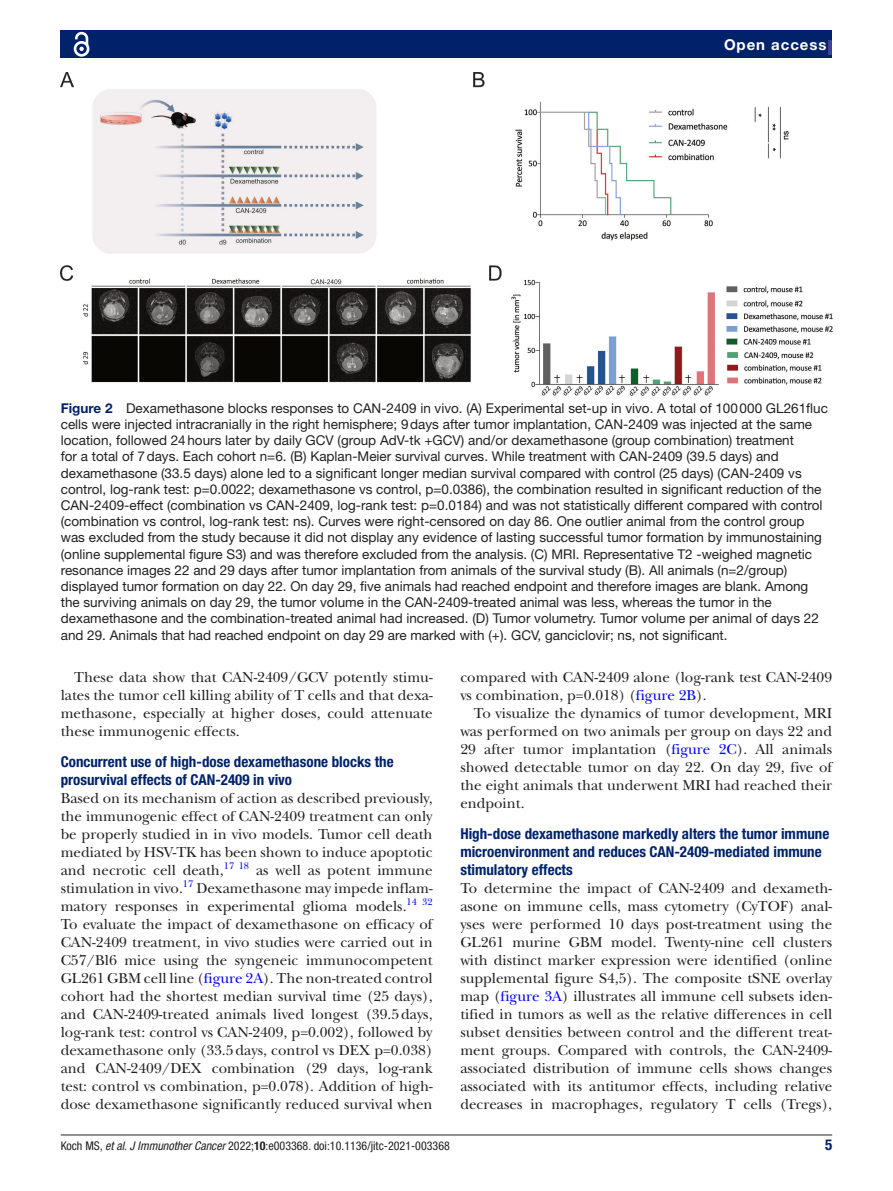
<style>
.page{position:relative;width:893px;height:1191px;background:#fff}
.page>*{position:absolute;margin:0;border:0;box-sizing:border-box;transform-origin:0 0}
.t1{font:15px/18px "New Baskerville";color:#231f20;text-align:justify}
.t2{font:700 condensed 15px/18px "Helvetica Neue LT Std";color:#00226b}
.t3{font:700 15px "Helvetica Neue LT Std";letter-spacing:.065em;color:#fff}
.t4{font:13.5px/16.2px "Helvetica Neue LT Std";color:#231f20}
.t5{font:condensed 12px "Helvetica Neue LT Std";color:#231f20}
.t6{font:9.9px "New Baskerville";color:#00f}
.s1{font-weight:700;color:#00226b}
.s2{color:#00f}
.s3{font-style:italic}
.s4{font-weight:700}
</style>
<div class="page">
<hr style="left:61px;top:1134px;width:771px;height:1px;background:#231f20">
<div style="left:61px;top:31px;width:771px;height:27px;background:#00226b"></div>
<hr style="left:828px;top:40px;width:4px;height:15px;background:#414099">
<svg style="left:73px;top:31px;width:17px;height:26px"></svg>
<img style="left:61px;top:73px;width:771px;height:322px">
<p class="t3" style="left:724px;top:35px;width:104px">Open access</p>
<p class="t4" style="left:61px;top:399px;width:769px"><span class="s1">Figure 2</span> Dexamethasone blocks responses to CAN-2409 in vivo. (A) Experimental set-up in vivo. A total of 100000 GL261fluc cells were injected intracranially in the right hemisphere; 9days after tumor implantation, CAN-2409 was injected at the same location, followed 24hours later by daily GCV (group AdV-tk +GCV) and/or dexamethasone (group combination) treatment<br>for a total of 7days. Each cohort n=6. (B) Kaplan-Meier survival curves. While treatment with CAN-2409 (39.5 days) and dexamethasone (33.5 days) alone led to a significant longer median survival compared with control (25 days) (CAN-2409 vs control, log-rank test: p=0.0022; dexamethasone vs control, p=0.0386), the combination resulted in significant reduction of the CAN-2409-effect (combination vs CAN-2409, log-rank test: p=0.0184) and was not statistically different compared with control (combination vs control, log-rank test: ns). Curves were right-censored on day 86. One outlier animal from the control group was excluded from the study because it did not display any evidence of lasting successful tumor formation by immunostaining (online supplemental figure S3) and was therefore excluded from the analysis. (C) MRI. Representative T2 -weighed magnetic resonance images 22 and 29 days after tumor implantation from animals of the survival study (B). All animals (n=2/group) displayed tumor formation on day 22. On day 29, five animals had reached endpoint and therefore images are blank. Among the surviving animals on day 29, the tumor volume in the CAN-2409-treated animal was less, whereas the tumor in the dexamethasone and the combination-treated animal had increased. (D) Tumor volumetry. Tumor volume per animal of days 22 and 29. Animals that had reached endpoint on day 29 are marked with (+). GCV, ganciclovir; ns, not significant.</p>
<p class="t1" style="left:61px;top:668px;width:373px;text-indent:13px">These data show that CAN-2409/GCV potently stimu&shy;lates the tumor cell killing ability of T cells and that dexa&shy;methasone, especially at higher doses, could attenuate these immunogenic effects.</p>
<p class="t2" style="left:61px;top:752px;width:334px">Concurrent use of high-dose dexamethasone blocks the prosurvival effects of CAN-2409 in vivo</p>
<p class="t1" style="left:61px;top:789px;width:373px">Based on its mechanism of action as described previously, the immunogenic effect of CAN-2409 treatment can only be properly studied in in vivo models. Tumor cell death mediated by HSV-TK has been shown to induce apoptotic and necrotic cell death,</p>
<p class="t6" style="left:224px;top:859px;width:27px">17 18</p>
<p class="t1" style="left:256px;top:861px;width:178px">as well as potent immune</p>
<p class="t6" style="left:183px;top:877px;width:12px">17</p>
<p class="t1" style="left:61px;top:879px;width:373px;text-indent:136px">Dexamethasone may impede inflam&shy;matory responses in experimental glioma models.</p>
<p class="t1" style="left:61px;top:879px;width:124px">stimulation in vivo.</p>
<p class="t6" style="left:407px;top:895px;width:28px">14 32</p>
<p class="t1" style="left:61px;top:915px;width:373px">To evaluate the impact of dexamethasone on efficacy of CAN-2409 treatment, in vivo studies were carried out in C57/Bl6 mice using the syngeneic immunocompetent GL261 GBM cell line (<span class="s2">figure 2A</span>). The non-treated control cohort had the shortest median survival time (25 days), and CAN-2409-treated animals lived longest (39.5days, log-rank test: control vs CAN-2409, p=0.002), followed by dexamethasone only (33.5days, control vs DEX p=0.038) and CAN-2409/DEX combination (29 days, log-rank test: control vs combination, p=0.078). Addition of high&shy;dose dexamethasone significantly reduced survival when</p>
<p class="t1" style="left:460px;top:668px;width:373px">compared with CAN-2409 alone (log-rank test CAN-2409 vs combination, p=0.018) (<span class="s2">figure 2B</span>).</p>
<p class="t1" style="left:460px;top:704px;width:373px;text-indent:14px">To visualize the dynamics of tumor development, MRI was performed on two animals per group on days 22 and 29 after tumor implantation (<span class="s2">figure 2C</span>). All animals showed detectable tumor on day 22. On day 29, five of the eight animals that underwent MRI had reached their endpoint.</p>
<p class="t2" style="left:460px;top:824px;width:370px">High-dose dexamethasone markedly alters the tumor immune microenvironment and reduces CAN-2409-mediated immune stimulatory effects</p>
<p class="t1" style="left:460px;top:879px;width:373px">To determine the impact of CAN-2409 and dexameth&shy;asone on immune cells, mass cytometry (CyTOF) anal&shy;yses were performed 10 days post-treatment using the GL261 murine GBM model. Twenty-nine cell clusters with distinct marker expression were identified (online supplemental figure S4,5). The composite tSNE overlay map (<span class="s2">figure 3A</span>) illustrates all immune cell subsets iden&shy;tified in tumors as well as the relative differences in cell subset densities between control and the different treat&shy;ment groups. Compared with controls, the CAN-2409- associated distribution of immune cells shows changes associated with its antitumor effects, including relative decreases in macrophages, regulatory T cells (Tregs),</p>
<p class="t5" style="left:61px;top:1138px;width:391px">Koch MS, <span class="s3">et al</span>. <span class="s3">J Immunother Cancer</span> 2022;<span class="s4">10</span>:e003368. doi:10.1136/jitc-2021-003368</p>
<p class="t2" style="left:825px;top:1135px;width:9px">5</p>
</div>
